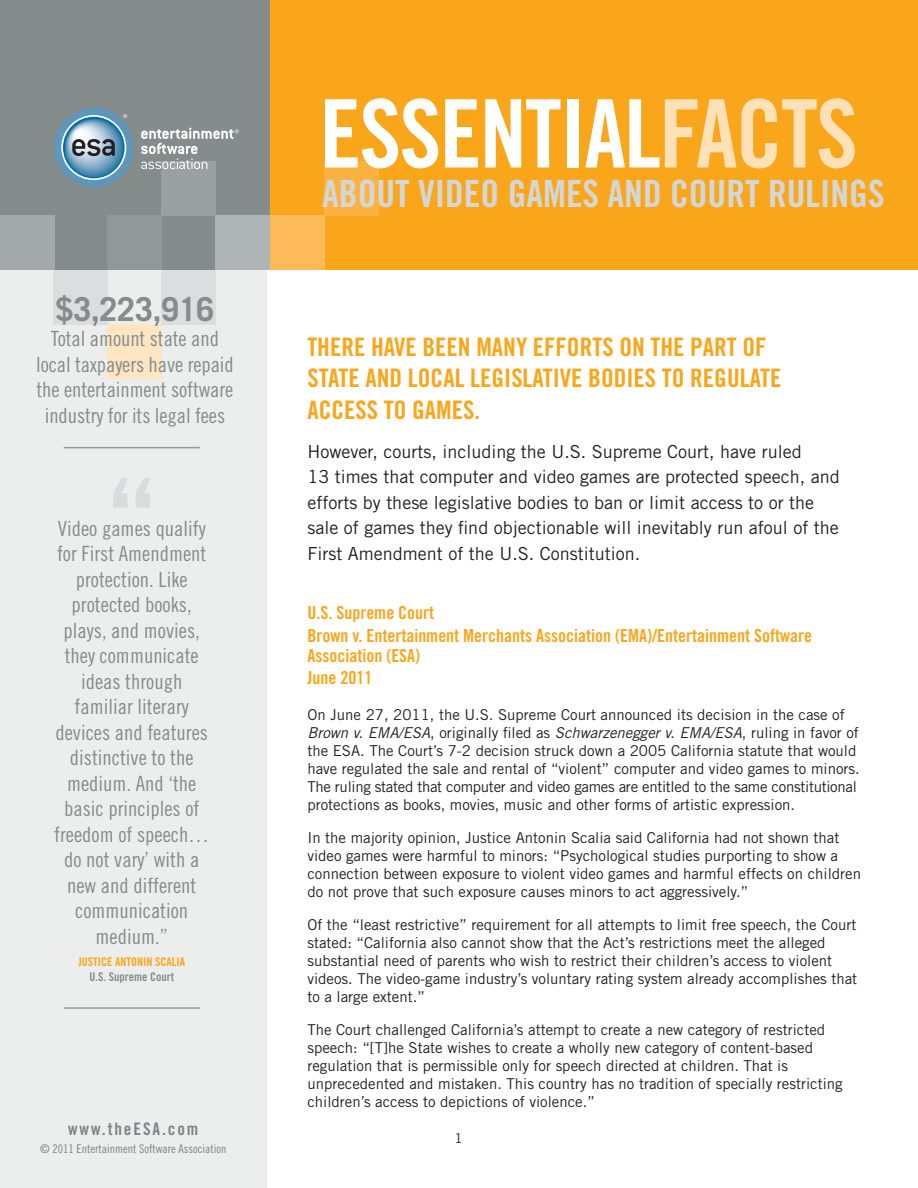
<style>
.page{position:relative;width:918px;height:1188px;background:#fff}
.page>*{position:absolute;margin:0;border:0;box-sizing:border-box;transform-origin:0 0}
.t1{font:94.5px "Trade Gothic LT Std Bd Cn 20";letter-spacing:-.02em;color:#fff}
.t2{font:37.5px "Trade Gothic LT Std Bd Cn 20";color:#d3d7d7}
.t3{font:700 33px "Trade Gothic LT Std";letter-spacing:-.02em;color:#848d8c}
.List_Paragraph{font:25.5px/31.5px "Trade Gothic LT Std Bd Cn 20";color:#faa61a}
.t4{font:21px/25.5px "Trade Gothic LT Std Cn 18";color:#848d8c;text-align:center}
.List_Paragraph-2{font:18px/25.5px "Trade Gothic LT Std";color:#231f20}
.OrgQuoteHead{font:18px/19.5px "Trade Gothic LT Std Bd Cn 20";color:#faa61a}
.List_Paragraph-3{font:17.25px "Trade Gothic LT Std Bd Cn 20";letter-spacing:.11em;color:#808285}
.List_Paragraph-4{font:15px/18px "Trade Gothic LT Std";color:#231f20}
.List_Paragraph-5{font:13.5px "Trade Gothic LT Std";color:#231f20}
.List_Paragraph-6{font:12px "Trade Gothic LT Std Cn 18";color:#808285}
.t5{font:12px/15px "Trade Gothic LT Std Bd Cn 20";color:#faa61a;text-align:center}
.s1{color:#848d8c}
.s2{color:#ffe1b7}
.s3{font-style:italic}
</style>
<div class="page">
<div style="left:0;top:270px;width:267px;height:918px;background:#eceeed"></div>
<div style="left:0;top:1px;width:270px;height:269px;background:#848d8c"></div>
<div style="left:270px;top:1px;width:647px;height:269px;background:#faa61a"></div>
<div style="left:0;top:216px;width:54px;height:54px;background:#a3aaa9"></div>
<div style="left:54px;top:270px;width:54px;height:54px;background:#dcddde"></div>
<div style="left:108px;top:216px;width:54px;height:54px;background:#919998"></div>
<div style="left:108px;top:324px;width:54px;height:54px;background:#ffe5c2"></div>
<div style="left:162px;top:270px;width:54px;height:54px;background:#dcddde"></div>
<div style="left:216px;top:216px;width:54px;height:54px;background:#aeb5b4"></div>
<div style="left:270px;top:216px;width:54px;height:54px;background:#fdba59"></div>
<div style="left:162px;top:162px;width:54px;height:54px;background:#99a09f"></div>
<div style="left:324px;top:162px;width:54px;height:54px;background:#fcb241"></div>
<div style="left:54px;top:108px;width:80px;height:79px;background:#5f96b9;border-radius:50%"></div>
<svg style="left:64px;top:114px;width:63px;height:64px"></svg>
<svg style="left:141px;top:128px;width:98px;height:41px"></svg>
<svg style="left:113px;top:478px;width:37px;height:30px"></svg>
<hr style="left:64px;top:447px;width:136px;height:1px;background:#949698">
<hr style="left:64px;top:1007px;width:136px;height:2px;background:#949698">
<p class="t3" style="left:55px;top:289px;width:161px">$3,223,916</p>
<p class="t4" style="left:36px;top:326px;width:199px">Total amount state and local taxpayers have repaid the entertainment software industry for its legal fees</p>
<p class="t4" style="left:54px;top:515px;width:157px">Video games qualify for First Amendment protection. Like protected books, plays, and movies, they communicate ideas through familiar literary devices and features distinctive to the medium. And ‘the basic principles of freedom of speech… do not vary’ with a new and different communication medium.”</p>
<p class="t5" style="left:78px;top:954px;width:108px">JUSTICE ANTONIN SCALIA<br><span class="s1">U.S. Supreme Court</span></p>
<p class="List_Paragraph-3" style="left:68px;top:1119px;width:132px">www.theESA.com</p>
<p class="List_Paragraph-6" style="left:40px;top:1142px;width:188px">© 2011 Entertainment Software Association</p>
<p class="t1" style="left:319px;top:76px;width:540px">ESSENTIAL<span class="s2">FACTS</span></p>
<p class="t2" style="left:322px;top:171px;width:564px">ABOUT VIDEO GAMES AND COURT RULINGS</p>
<p class="List_Paragraph" style="left:307px;top:331px;width:475px">THERE HAVE BEEN MANY EFFORTS ON THE PART OF<br>STATE AND LOCAL LEGISLATIVE BODIES TO REGULATE<br>ACCESS TO GAMES.</p>
<p class="List_Paragraph-2" style="left:307px;top:439px;width:534px">However, courts, including the U.S. Supreme Court, have ruled<br>13 times that computer and video games are protected speech, and efforts by these legislative bodies to ban or limit access to or the sale of games they find objectionable will inevitably run afoul of the First Amendment of the U.S. Constitution.</p>
<p class="OrgQuoteHead" style="left:307px;top:603px;width:128px">U.S. Supreme Court</p>
<p class="OrgQuoteHead" style="left:307px;top:626px;width:506px">Brown v. Entertainment Merchants Association (EMA)/Entertainment Software<br>Association (ESA)</p>
<p class="OrgQuoteHead" style="left:307px;top:668px;width:66px">June 2011</p>
<p class="List_Paragraph-4" style="left:307px;top:706px;width:554px">On June 27, 2011, the U.S. Supreme Court announced its decision in the case of <span class="s3">Brown v. EMA/ESA</span>, originally filed as <span class="s3">Schwarzenegger v. EMA/ESA</span>, ruling in favor of the ESA. The Court’s 7-2 decision struck down a 2005 California statute that would have regulated the sale and rental of “violent” computer and video games to minors.<br>The ruling stated that computer and video games are entitled to the same constitutional protections as books, movies, music and other forms of artistic expression.</p>
<p class="List_Paragraph-4" style="left:307px;top:829px;width:555px">In the majority opinion, Justice Antonin Scalia said California had not shown that video games were harmful to minors: “Psychological studies purporting to show a connection between exposure to violent video games and harmful effects on children do not prove that such exposure causes minors to act aggressively.”</p>
<p class="List_Paragraph-4" style="left:307px;top:916px;width:551px">Of the “least restrictive” requirement for all attempts to limit free speech, the Court stated: “California also cannot show that the Act’s restrictions meet the alleged substantial need of parents who wish to restrict their children’s access to violent videos. The video-game industry’s voluntary rating system already accomplishes that to a large extent.”</p>
<p class="List_Paragraph-4" style="left:307px;top:1021px;width:537px">The Court challenged California’s attempt to create a new category of restricted speech: “[T]he State wishes to create a wholly new category of content-based regulation that is permissible only for speech directed at children. That is unprecedented and mistaken. This country has no tradition of specially restricting children’s access to depictions of violence.”</p>
<p class="List_Paragraph-5" style="left:455px;top:1130px;width:10px">1</p>
</div>
